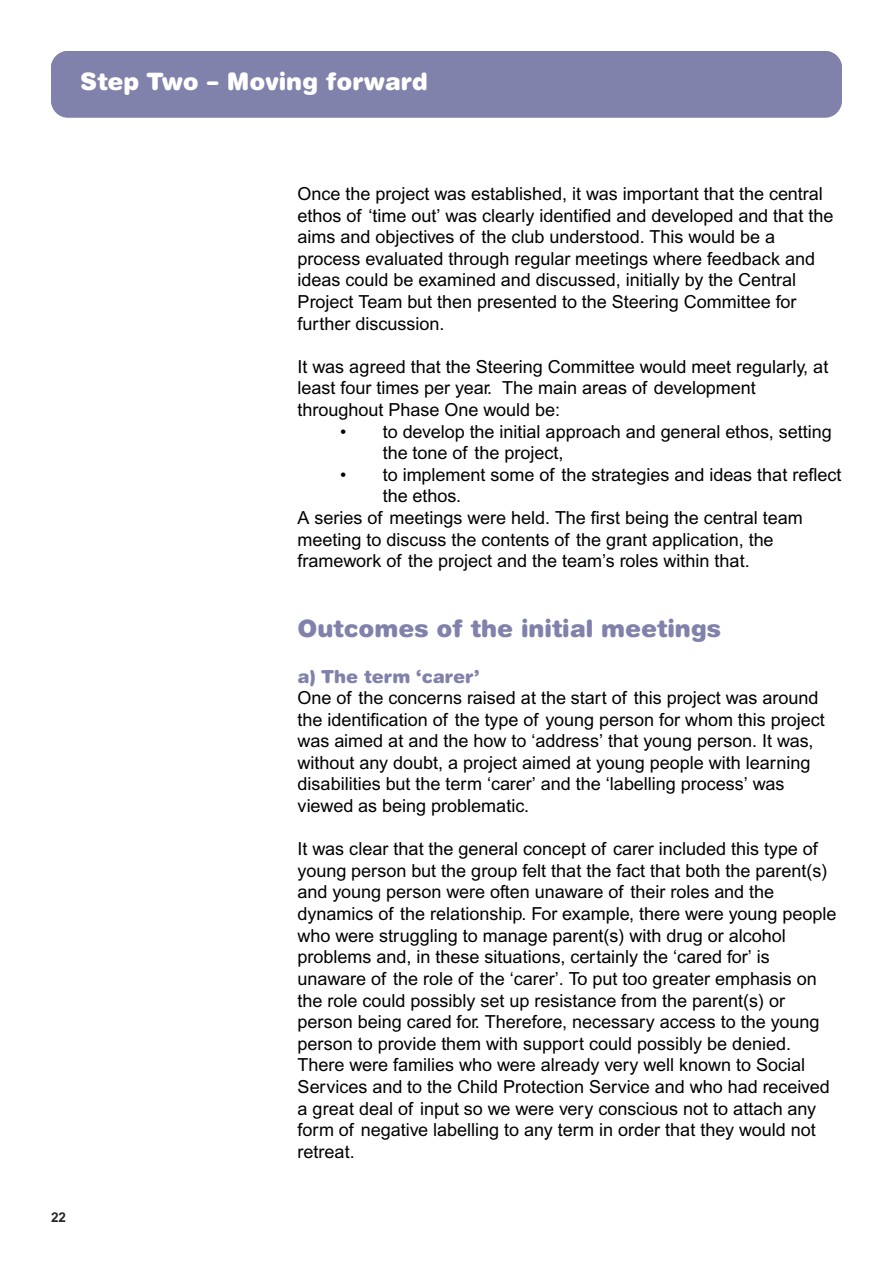
<style>
.page{position:relative;width:893px;height:1263px;background:#fff}
.page>*{position:absolute;margin:0;border:0;box-sizing:border-box;transform-origin:0 0}
.t1{font:900 24px "Helvetica Rounded";color:#8082ab}
.t2{font:900 24px "Helvetica Rounded";color:#fff}
.t3{font:18px/21.6px "Arial";color:#000}
.t4{font:900 18px "Helvetica Rounded";color:#8082ab}
.t5{font:700 13.5px "Arial";color:#272627}
</style>
<div class="page">
<div style="left:51px;top:51px;width:791px;height:67px;background:#8082ab;border-radius:17px"></div>
<h1 class="t2" style="left:80px;top:72px;width:349px">Step Two – Moving forward</h1>
<p class="t5" style="left:51px;top:1209px;width:17px">22</p>
<p class="t3" style="left:298px;top:185px;width:537px">Once the project was established, it was important that the central ethos of ‘time out’ was clearly identified and developed and that the aims and objectives of the club understood. This would be a process evaluated through regular meetings where feedback and ideas could be examined and discussed, initially by the Central Project Team but then presented to the Steering Committee for further discussion.</p>
<p class="t3" style="left:298px;top:357px;width:532px">It was agreed that the Steering Committee would meet regularly, at least four times per year. The main areas of development throughout Phase One would be:</p>
<p class="t3" style="left:383px;top:422px;width:451px;text-indent:-43px">• to develop the initial approach and general ethos, setting the tone of the project,</p>
<p class="t3" style="left:340px;top:465px;width:503px">• to implement some of the strategies and ideas that reflect</p>
<p class="t3" style="left:383px;top:487px;width:80px">the ethos.</p>
<p class="t3" style="left:298px;top:509px;width:506px">A series of meetings were held. The first being the central team</p>
<p class="t3" style="left:298px;top:530px;width:477px">meeting to discuss the contents of the grant application, the</p>
<p class="t3" style="left:298px;top:552px;width:454px">framework of the project and the team’s roles within that.</p>
<h1 class="t1" style="left:298px;top:619px;width:425px">Outcomes of the initial meetings</h1>
<p class="t4" style="left:298px;top:670px;width:184px">a) The term ‘carer’</p>
<p class="t3" style="left:298px;top:689px;width:529px">One of the concerns raised at the start of this project was around the identification of the type of young person for whom this project was aimed at and the how to ‘address’ that young person. It was, without any doubt, a project aimed at young people with learning disabilities but the term ‘carer’ and the ‘labelling process’ was viewed as being problematic.</p>
<p class="t3" style="left:298px;top:840px;width:540px">It was clear that the general concept of carer included this type of young person but the group felt that the fact that both the parent(s) and young person were often unaware of their roles and the dynamics of the relationship. For example, there were young people who were struggling to manage parent(s) with drug or alcohol problems and, in these situations, certainly the ‘cared for’ is unaware of the role of the ‘carer’. To put too greater emphasis on the role could possibly set up resistance from the parent(s) or person being cared for. Therefore, necessary access to the young person to provide them with support could possibly be denied.<br>There were families who were already very well known to Social Services and to the Child Protection Service and who had received a great deal of input so we were very conscious not to attach any form of negative labelling to any term in order that they would not retreat.</p>
</div>
